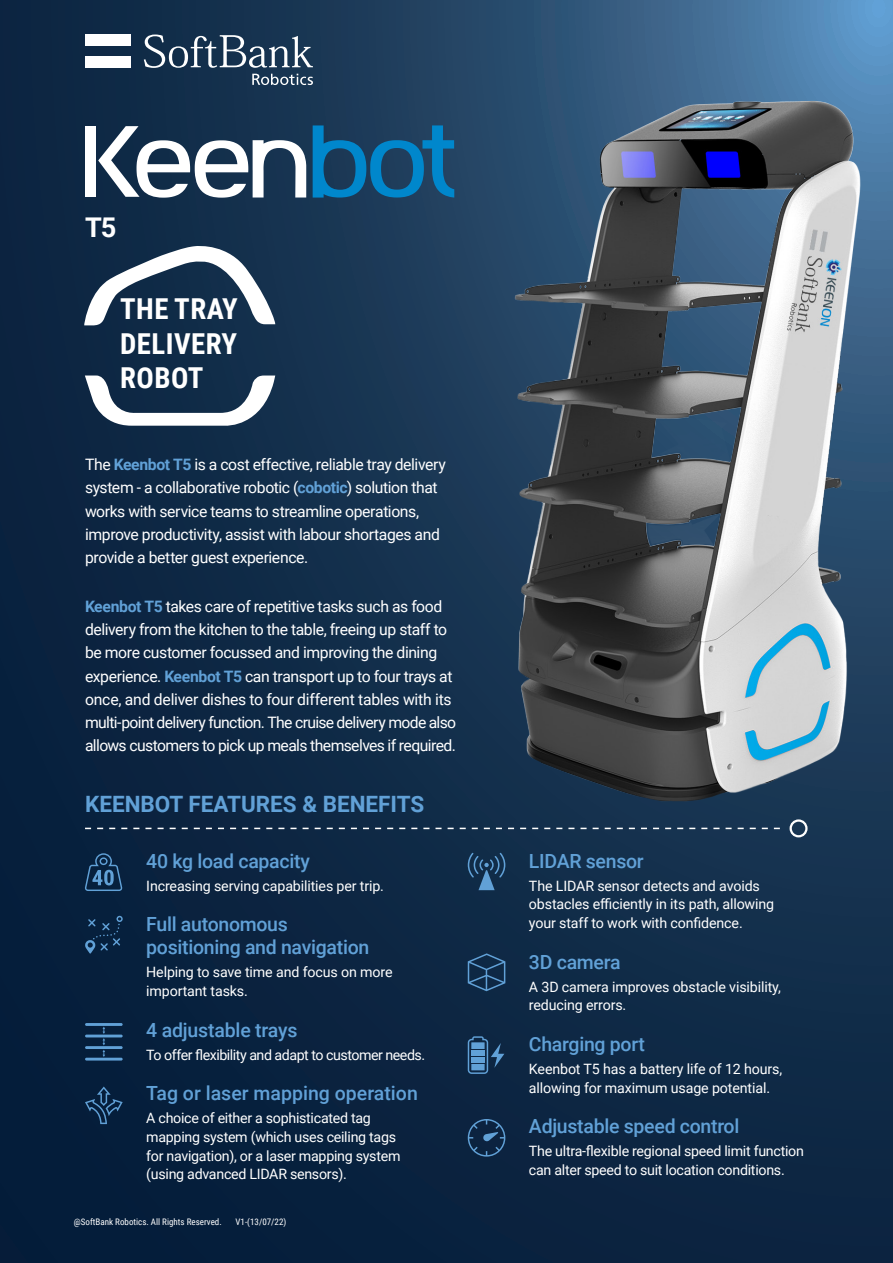
<style>
.page{position:relative;width:893px;height:1263px;background:#0c2340}
.page>*{position:absolute;margin:0;border:0;box-sizing:border-box;transform-origin:0 0}
.t1{font:700 28.8px/34.7px "Roboto Condensed";letter-spacing:.015em;color:#fff;text-align:justify}
.t2{font:700 27.15px "Roboto";color:#fff}
.Front_Page___Feature{font:700 22.5px "Roboto";color:#61a1d7}
.Features___Heading{font:500 19.5px/23.4px "Roboto";letter-spacing:-.015em;color:#61a1d7}
.Front_Page___Intro{font:15.75px/23.2px "Roboto";letter-spacing:-.025em;color:#fff}
.Features___Explanati{font:14.25px/18.8px "Roboto";letter-spacing:-.01em;color:#fff}
.Features___Explanati-2{font:14.25px "Roboto";letter-spacing:-.035em;color:#fff}
.t3{font:9px "Roboto Condensed";color:#fff}
.s1{font-weight:700;color:#61a1d7}
</style>
<div class="page">
<img style="left:84px;top:0;width:809px;height:895px">
<svg style="left:85px;top:828px;width:695px;height:1px"></svg>
<div style="left:789px;top:819px;width:18px;height:18px;border:2px solid #fff;border-radius:50%"></div>
<hr style="left:85px;top:1023px;width:38px;height:3px;background:#61a1d7">
<hr style="left:85px;top:1034px;width:38px;height:3px;background:#61a1d7">
<hr style="left:85px;top:1046px;width:38px;height:3px;background:#61a1d7">
<hr style="left:85px;top:1058px;width:38px;height:2px;background:#61a1d7">
<svg style="left:103px;top:1027px;width:2px;height:30px"></svg>
<svg style="left:144px;top:35px;width:169px;height:33px"></svg>
<div style="left:85px;top:35px;width:45px;height:11px;background:#fff"></div>
<div style="left:85px;top:57px;width:45px;height:11px;background:#fff"></div>
<svg style="left:252px;top:74px;width:61px;height:11px"></svg>
<svg style="left:313px;top:125px;width:141px;height:73px"></svg>
<div style="left:85px;top:126px;width:11px;height:71px;background:#fff"></div>
<svg style="left:98px;top:126px;width:208px;height:72px"></svg>
<svg style="left:85px;top:853px;width:37px;height:38px"></svg>
<svg style="left:85px;top:916px;width:38px;height:37px"></svg>
<svg style="left:468px;top:853px;width:37px;height:37px"></svg>
<svg style="left:468px;top:953px;width:37px;height:38px"></svg>
<svg style="left:468px;top:1036px;width:36px;height:38px"></svg>
<svg style="left:84px;top:244px;width:191px;height:81px"></svg>
<svg style="left:85px;top:375px;width:190px;height:52px"></svg>
<svg style="left:468px;top:1119px;width:37px;height:37px"></svg>
<svg style="left:85px;top:1086px;width:38px;height:38px"></svg>
<p class="t2" style="left:85px;top:208px;width:33px">T5</p>
<p class="t1" style="left:120px;top:291px;width:119px">THE TRAY DELIVERY ROBOT</p>
<p class="Front_Page___Intro" style="left:85px;top:452px;width:362px">The <span class="s1">Keenbot T5</span> is a cost effective, reliable tray delivery system - a collaborative robotic (<span class="s1">cobotic</span>) solution that works with service teams to streamline operations, improve productivity, assist with labour shortages and provide a better guest experience.</p>
<p class="Front_Page___Intro" style="left:85px;top:594px;width:373px"><span class="s1">Keenbot T5</span> takes care of repetitive tasks such as food delivery from the kitchen to the table, freeing up staff to be more customer focussed and improving the dining experience. <span class="s1">Keenbot T5</span> can transport up to four trays at once, and deliver dishes to four different tables with its multi-point delivery function. The cruise delivery mode also allows customers to pick up meals themselves if required.</p>
<p class="Front_Page___Feature" style="left:85px;top:788px;width:341px">KEENBOT FEATURES &amp; BENEFITS</p>
<p class="Features___Heading" style="left:146px;top:848px;width:165px">40 kg load capacity</p>
<p class="Features___Explanati" style="left:146px;top:876px;width:239px">Increasing serving capabilities per trip.</p>
<p class="Features___Heading" style="left:146px;top:912px;width:225px">Full autonomous positioning and navigation</p>
<p class="Features___Explanati" style="left:146px;top:962px;width:248px">Helping to save time and focus on more important tasks.</p>
<p class="Features___Heading" style="left:146px;top:1017px;width:153px">4 adjustable trays</p>
<p class="Features___Explanati-2" style="left:146px;top:1044px;width:280px">To offer flexibility and adapt to customer needs.</p>
<p class="Features___Heading" style="left:146px;top:1081px;width:273px">Tag or laser mapping operation</p>
<p class="Features___Explanati" style="left:146px;top:1108px;width:256px">A choice of either a sophisticated tag mapping system (which uses ceiling tags for navigation), or a laser mapping system (using advanced LIDAR sensors).</p>
<p class="t3" style="left:74px;top:1215px;width:149px">@SoftBank Robotics. All Rights Reserved.</p>
<p class="t3" style="left:236px;top:1215px;width:52px">V1-(13/07/22)</p>
<p class="Features___Heading" style="left:529px;top:848px;width:116px">LIDAR sensor</p>
<p class="Features___Explanati" style="left:529px;top:876px;width:247px">The LIDAR sensor detects and avoids obstacles efficiently in its path, allowing your staff to work with confidence.</p>
<p class="Features___Heading" style="left:529px;top:949px;width:93px">3D camera</p>
<p class="Features___Explanati" style="left:529px;top:976px;width:253px">A 3D camera improves obstacle visibility, reducing errors.</p>
<p class="Features___Heading" style="left:529px;top:1031px;width:117px">Charging port</p>
<p class="Features___Explanati" style="left:529px;top:1059px;width:255px">Keenbot T5 has a battery life of 12 hours, allowing for maximum usage potential.</p>
<p class="Features___Heading" style="left:529px;top:1113px;width:212px">Adjustable speed control</p>
<p class="Features___Explanati" style="left:529px;top:1141px;width:276px">The ultra-flexible regional speed limit function can alter speed to suit location conditions.</p>
</div>
